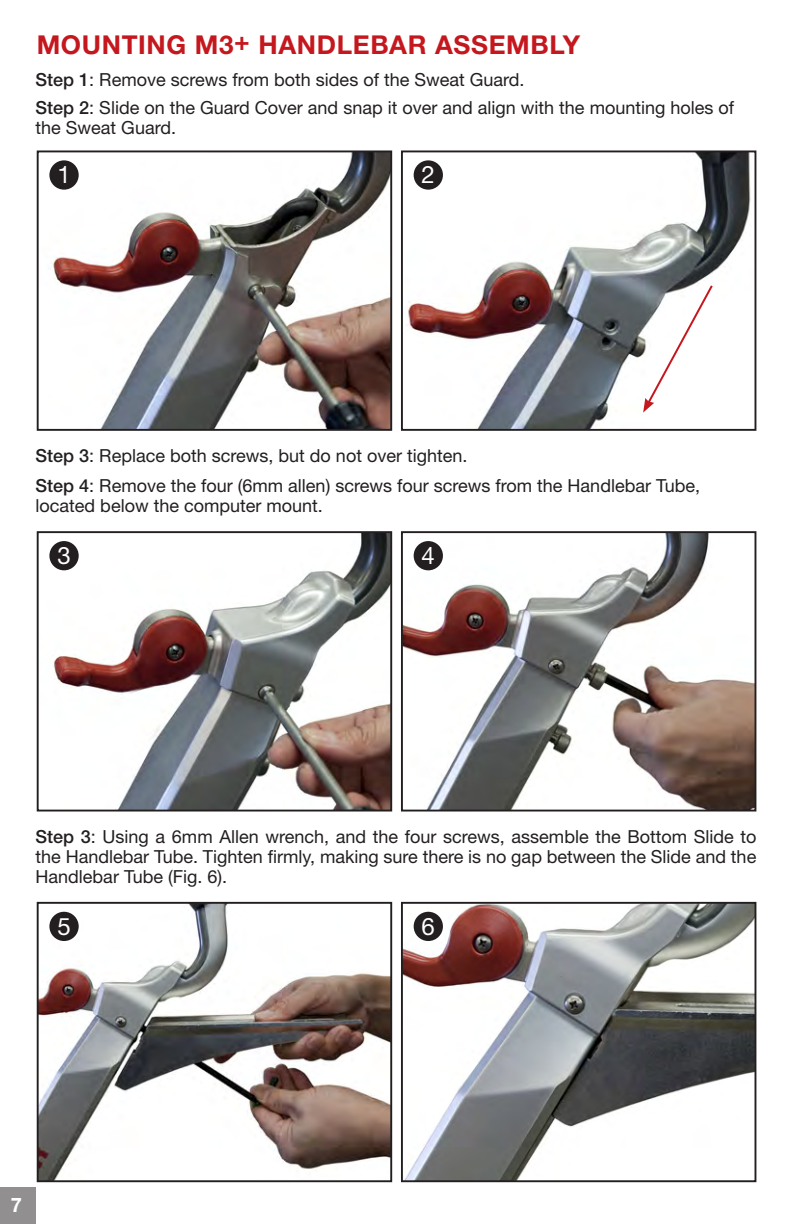
<style>
.page{position:relative;width:792px;height:1224px;background:#fff}
.page>*{position:absolute;margin:0;border:0;box-sizing:border-box;transform-origin:0 0}
.t1{font:700 26px "Helvetica Neue LT Std";letter-spacing:.025em;color:#c5171e}
.t2{font:24px "Helvetica Neue LT Std";color:#fff}
.t3{font:700 20px "Helvetica Neue LT Pro";color:#fff}
.t4{font:18px/20px "Helvetica Neue LT Std";color:#231f20}
.s1{font-weight:500}
</style>
<div class="page">
<img style="left:40px;top:904px;width:349px;height:274px">
<div style="left:37px;top:901px;width:355px;height:280px;border:2px solid #231f20"></div>
<div style="left:49px;top:911px;width:30px;height:29px;background:#231f20;border-radius:50%"></div>
<img style="left:403px;top:904px;width:350px;height:274px">
<div style="left:400px;top:901px;width:356px;height:280px;border:2px solid #231f20"></div>
<div style="left:413px;top:911px;width:29px;height:29px;background:#231f20;border-radius:50%"></div>
<img style="left:49px;top:534px;width:340px;height:274px">
<div style="left:37px;top:531px;width:355px;height:280px;border:2px solid #231f20"></div>
<div style="left:49px;top:541px;width:30px;height:29px;background:#231f20;border-radius:50%"></div>
<img style="left:403px;top:534px;width:350px;height:274px">
<div style="left:400px;top:531px;width:356px;height:280px;border:2px solid #231f20"></div>
<div style="left:413px;top:541px;width:29px;height:29px;background:#231f20;border-radius:50%"></div>
<img style="left:52px;top:153px;width:337px;height:274px">
<div style="left:37px;top:150px;width:355px;height:280px;border:2px solid #231f20"></div>
<div style="left:49px;top:160px;width:30px;height:30px;background:#231f20;border-radius:50%"></div>
<img style="left:407px;top:153px;width:344px;height:274px">
<div style="left:400px;top:150px;width:356px;height:280px;border:2px solid #231f20"></div>
<div style="left:413px;top:160px;width:29px;height:30px;background:#231f20;border-radius:50%"></div>
<svg style="left:642px;top:283px;width:72px;height:129px"></svg>
<div style="left:0;top:1186px;width:36px;height:37px;background:#918f8f"></div>
<p class="t1" style="left:37px;top:29px;width:544px">MOUNTING M3+ HANDLEBAR ASSEMBLY</p>
<p class="t4" style="left:36px;top:69px;width:490px"><span class="s1">Step 1</span>: Remove screws from both sides of the Sweat Guard.</p>
<p class="t4" style="left:36px;top:97px;width:699px"><span class="s1">Step 2</span>: Slide on the Guard Cover and snap it over and align with the mounting holes of the Sweat Guard.</p>
<p class="t2" style="left:57px;top:160px;width:15px">1</p>
<p class="t2" style="left:421px;top:160px;width:15px">2</p>
<p class="t4" style="left:36px;top:440px;width:665px;line-height:30px"><span class="s1">Step 3</span>: Replace both screws, but do not over tighten.<br><span class="s1">Step 4</span>: Remove the four (6mm allen) screws four screws from the Handlebar Tube,</p>
<p class="t4" style="left:36px;top:495px;width:289px">located below the computer mount.</p>
<p class="t2" style="left:57px;top:541px;width:15px">3</p>
<p class="t2" style="left:421px;top:541px;width:15px">4</p>
<p class="t4" style="left:36px;top:826px;width:722px;text-align:justify"><span class="s1">Step 3</span>: Using a 6mm Allen wrench, and the four screws, assemble the Bottom Slide to the Handlebar Tube. Tighten firmly, making sure there is no gap between the Slide and the Handlebar Tube (Fig. 6).</p>
<p class="t2" style="left:57px;top:911px;width:15px">5</p>
<p class="t2" style="left:421px;top:911px;width:15px">6</p>
<p class="t3" style="left:11px;top:1192px;width:13px">7</p>
</div>
